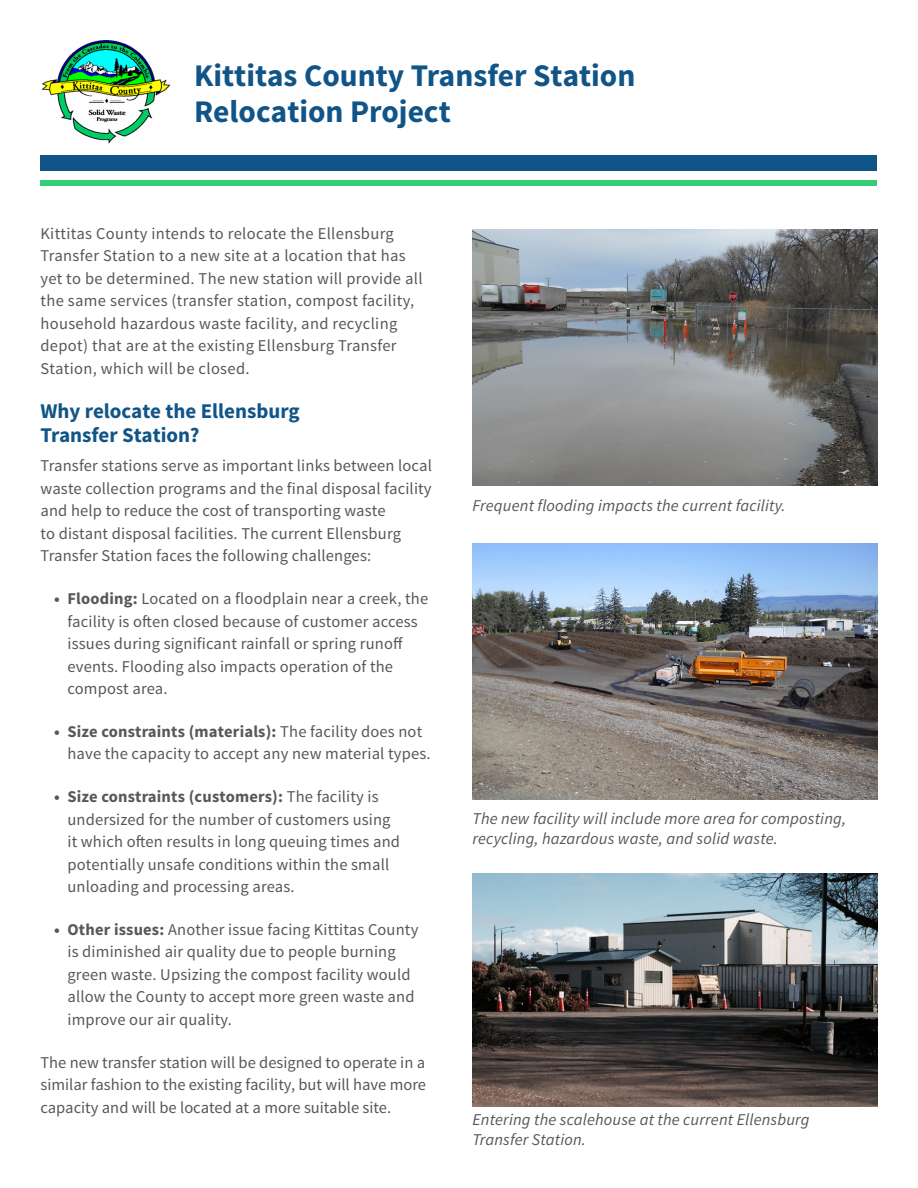
<style>
.page{position:relative;width:918px;height:1188px;background:#fff}
.page>*{position:absolute;margin:0;border:0;box-sizing:border-box;transform-origin:0 0}
.t1{font:700 31.5px/36px "Source Sans Pro";color:#158}
.t2{font:700 21px/24px "Source Sans Pro";color:#158}
.t3{font:16.5px/22.5px "Source Sans Pro";letter-spacing:.01em;color:#57585a}
.t4{font:italic 16.5px/19.5px "Source Sans Pro";letter-spacing:.01em;color:#57585a}
.s1{font-weight:700}
</style>
<div class="page">
<img style="left:41px;top:40px;width:130px;height:103px">
<div style="left:40px;top:155px;width:838px;height:16px;background:#158"></div>
<div style="left:40px;top:180px;width:838px;height:5px;background:#3c7"></div>
<img style="left:472px;top:229px;width:406px;height:257px">
<img style="left:472px;top:873px;width:406px;height:233px">
<img style="left:472px;top:543px;width:406px;height:257px">
<p class="t1" style="left:194px;top:58px;width:443px">Kittitas County Transfer Station<br>Relocation Project</p>
<p class="t3" style="left:40px;top:222px;width:384px">Kittitas County intends to relocate the Ellensburg Transfer Station to a new site at a location that has yet to be determined. The new station will provide all the same services (transfer station, compost facility, household hazardous waste facility, and recycling depot) that are at the existing Ellensburg Transfer Station, which will be closed.</p>
<p class="t2" style="left:40px;top:400px;width:261px">Why relocate the Ellensburg<br>Transfer Station?</p>
<p class="t3" style="left:40px;top:455px;width:393px">Transfer stations serve as important links between local waste collection programs and the final disposal facility and help to reduce the cost of transporting waste<br>to distant disposal facilities. The current Ellensburg Transfer Station faces the following challenges:</p>
<p class="t3" style="left:68px;top:588px;width:362px;text-indent:-14px"><span class="s1">• Flooding:</span> Located on a floodplain near a creek, the facility is often closed because of customer access issues during significant rainfall or spring runoff events. Flooding also impacts operation of the compost area.</p>
<p class="t3" style="left:68px;top:720px;width:365px;text-indent:-14px"><span class="s1">• Size constraints (materials):</span> The facility does not have the capacity to accept any new material types.</p>
<p class="t3" style="left:68px;top:786px;width:334px;text-indent:-14px"><span class="s1">• Size constraints (customers):</span> The facility is undersized for the number of customers using it which often results in long queuing times and potentially unsafe conditions within the small unloading and processing areas.</p>
<p class="t3" style="left:68px;top:918px;width:352px;text-indent:-14px"><span class="s1">• Other issues:</span> Another issue facing Kittitas County is diminished air quality due to people burning green waste. Upsizing the compost facility would allow the County to accept more green waste and improve our air quality.</p>
<p class="t3" style="left:40px;top:1051px;width:387px;text-align:justify">The new transfer station will be designed to operate in a similar fashion to the existing facility, but will have more capacity and will be located at a more suitable site.</p>
<p class="t4" style="left:472px;top:496px;width:315px">Frequent flooding impacts the current facility.</p>
<p class="t4" style="left:472px;top:809px;width:375px">The new facility will include more area for composting, recycling, hazardous waste, and solid waste.</p>
<p class="t4" style="left:472px;top:1110px;width:339px">Entering the scalehouse at the current Ellensburg<br>Transfer Station.</p>
</div>
